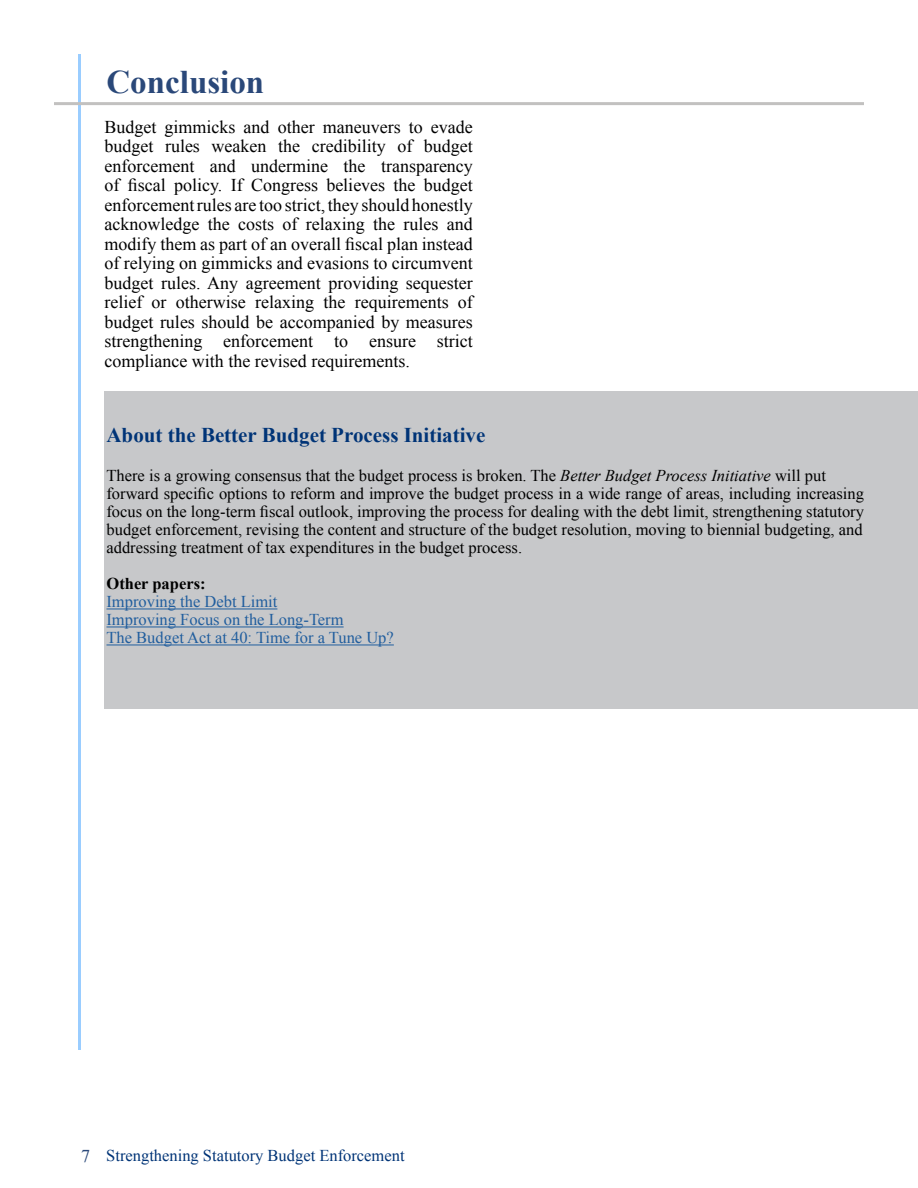
<style>
.page{position:relative;width:918px;height:1188px;background:#fff}
.page>*{position:absolute;margin:0;border:0;box-sizing:border-box;transform-origin:0 0}
.t1{font:700 33px "Times New Roman";color:#2a4879}
.t2{font:700 21px "Times New Roman";color:#003477}
.t3{font:18px/19.5px "Times New Roman";color:#000;text-align:justify}
.t4{font:16.5px/18px "Times New Roman";color:#000}
.t5{font:16.5px/18px "Times New Roman";color:#215e9e}
.t6{font:16.5px "Times New Roman";color:#003477}
.t7{font:700 16.5px "Times New Roman";color:#000}
.s1{font-style:italic}
.s2{font-size:18px;color:#2a4879}
</style>
<div class="page">
<hr style="left:78px;top:54px;width:3px;height:996px;background:#9acdff">
<hr style="left:54px;top:102px;width:810px;height:3px;background:#c2c1c0">
<div style="left:104px;top:392px;width:814px;height:317px;background:#c7c8ca"></div>
<hr style="left:106px;top:609px;width:171px;height:1px;background:#215e9e">
<hr style="left:106px;top:627px;width:238px;height:1px;background:#215e9e">
<hr style="left:106px;top:645px;width:288px;height:1px;background:#215e9e">
<h1 class="t1" style="left:106px;top:59px;width:159px">Conclusion</h1>
<p class="t3" style="left:104px;top:117px;width:370px">Budget gimmicks and other maneuvers to evade budget rules weaken the credibility of budget enforcement and undermine the transparency of fiscal policy. If Congress believes the budget enforcement rules are too strict, they should honestly acknowledge the costs of relaxing the rules and modify them as part of an overall fiscal plan instead of relying on gimmicks and evasions to circumvent budget rules. Any agreement providing sequester relief or otherwise relaxing the requirements of budget rules should be accompanied by measures strengthening enforcement to ensure strict compliance with the revised requirements.</p>
<p class="t2" style="left:106px;top:420px;width:380px">About the Better Budget Process Initiative</p>
<p class="t4" style="left:106px;top:466px;width:759px">There is a growing consensus that the budget process is broken. The <span class="s1">Better Budget Process Initiative</span> will put forward specific options to reform and improve the budget process in a wide range of areas, including increasing focus on the long-term fiscal outlook, improving the process for dealing with the debt limit, strengthening statutory budget enforcement, revising the content and structure of the budget resolution, moving to biennial budgeting, and addressing treatment of tax expenditures in the budget process.</p>
<p class="t7" style="left:106px;top:572px;width:101px">Other papers:</p>
<p class="t5" style="left:106px;top:592px;width:289px">Improving the Debt Limit<br>Improving Focus on the Long-Term<br>The Budget Act at 40: Time for a Tune Up?</p>
<p class="t6" style="left:81px;top:1145px;width:325px"><span class="s2">7</span> Strengthening Statutory Budget Enforcement</p>
</div>
